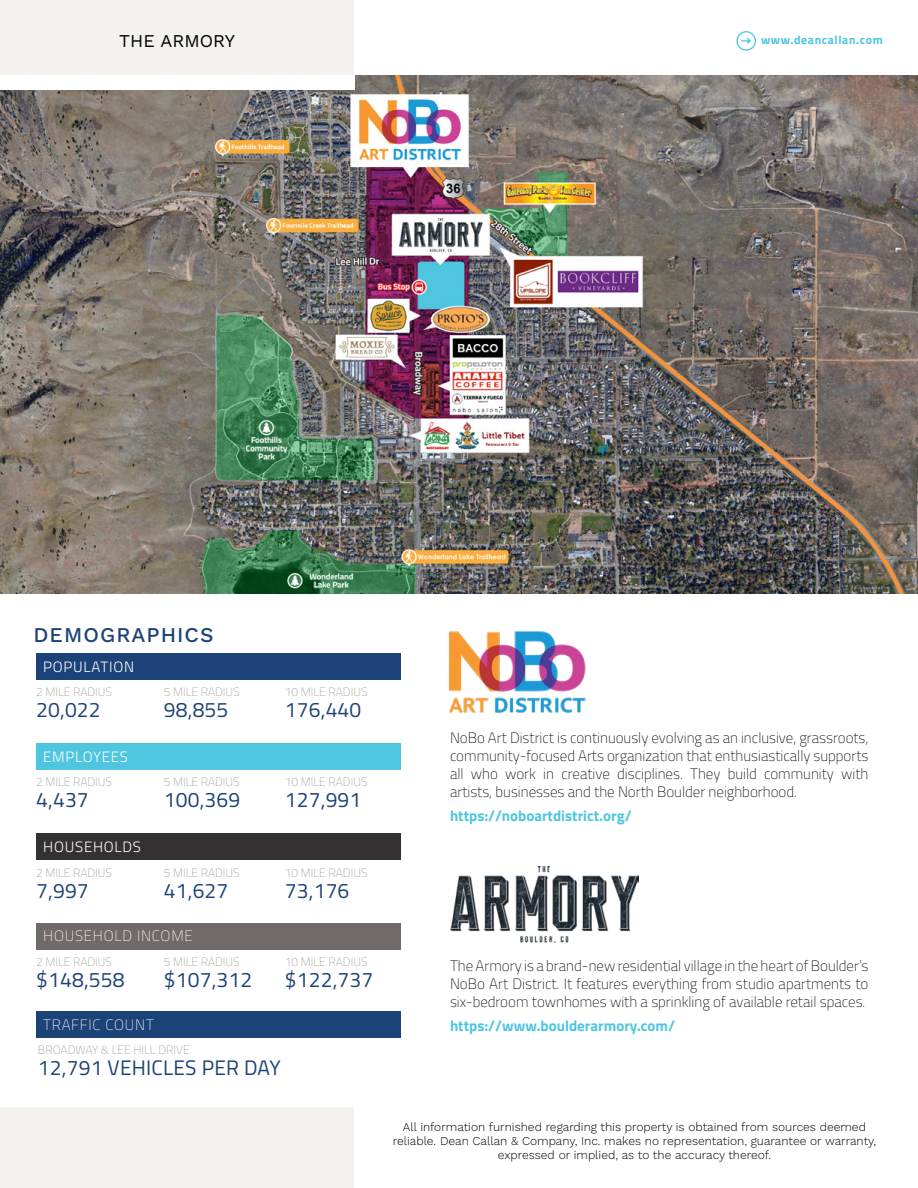
<style>
.page{position:relative;width:918px;height:1188px;background:#fff}
.page>*{position:absolute;margin:0;border:0;box-sizing:border-box;transform-origin:0 0}
.t1{font:21px "Cairo";letter-spacing:.01em;color:#1c4378}
.t2{font:500 21px "Work Sans";letter-spacing:.05em;color:#1c4378}
.t3{font:18px "Work Sans";color:#000}
.t4{font:200 15px/18px "Cairo";color:#000;text-align:justify}
.t5{font:700 15px "Cairo";color:#4fc6df}
.t6{font:300 15px "Cairo";letter-spacing:.05em;color:#fff}
.t7{font:200 15px "Cairo";letter-spacing:.05em;color:#fff}
.t8{font:300 12px/14.4px "Work Sans";color:#000;text-align:center}
.t9{font:200 12px "Cairo";color:#989899}
.t10{font:700 12px "Cairo";letter-spacing:.05em;color:#4fc6df}
</style>
<div class="page">
<img style="left:0;top:76px;width:918px;height:518px">
<div style="left:36px;top:653px;width:365px;height:27px;background:#1c4378"></div>
<div style="left:36px;top:743px;width:365px;height:27px;background:#4fc6df"></div>
<div style="left:36px;top:833px;width:365px;height:27px;background:#353132"></div>
<div style="left:36px;top:923px;width:365px;height:27px;background:#706a6b"></div>
<div style="left:36px;top:1011px;width:365px;height:27px;background:#1c4378"></div>
<div style="left:0;top:1107px;width:354px;height:81px;background:#f4f2ef"></div>
<div style="left:0;top:0;width:354px;height:81px;background:#f4f2ef"></div>
<svg style="left:736px;top:31px;width:20px;height:20px"></svg>
<div style="left:0;top:75px;width:354px;height:15px;background:#fff"></div>
<img style="left:448px;top:631px;width:138px;height:82px">
<img style="left:450px;top:866px;width:189px;height:77px">
<p class="t3" style="left:119px;top:30px;width:117px">THE ARMORY</p>
<p class="t10" style="left:761px;top:30px;width:123px">www.deancallan.com</p>
<h1 class="t2" style="left:33px;top:622px;width:182px">DEMOGRAPHICS</h1>
<p class="t6" style="left:43px;top:656px;width:92px">POPULATION</p>
<p class="t9" style="left:36px;top:684px;width:77px">2 MILE RADIUS</p>
<h1 class="t1" style="left:36px;top:695px;width:66px">20,022</h1>
<p class="t6" style="left:43px;top:746px;width:86px">EMPLOYEES</p>
<p class="t9" style="left:36px;top:773px;width:77px">2 MILE RADIUS</p>
<h1 class="t1" style="left:36px;top:784px;width:54px">4,437</h1>
<p class="t6" style="left:43px;top:836px;width:99px">HOUSEHOLDS</p>
<p class="t9" style="left:36px;top:864px;width:77px">2 MILE RADIUS</p>
<h1 class="t1" style="left:36px;top:875px;width:54px">7,997</h1>
<p class="t9" style="left:164px;top:684px;width:77px">5 MILE RADIUS</p>
<h1 class="t1" style="left:164px;top:695px;width:66px">98,855</h1>
<p class="t9" style="left:164px;top:773px;width:77px">5 MILE RADIUS</p>
<h1 class="t1" style="left:164px;top:784px;width:78px">100,369</h1>
<p class="t9" style="left:164px;top:864px;width:77px">5 MILE RADIUS</p>
<h1 class="t1" style="left:164px;top:875px;width:66px">41,627</h1>
<p class="t7" style="left:43px;top:926px;width:151px">HOUSEHOLD INCOME</p>
<p class="t9" style="left:36px;top:953px;width:77px">2 MILE RADIUS</p>
<h1 class="t1" style="left:36px;top:964px;width:90px">$148,558</h1>
<p class="t9" style="left:164px;top:953px;width:77px">5 MILE RADIUS</p>
<h1 class="t1" style="left:164px;top:964px;width:90px">$107,312</h1>
<p class="t9" style="left:285px;top:684px;width:84px">10 MILE RADIUS</p>
<h1 class="t1" style="left:285px;top:695px;width:78px">176,440</h1>
<p class="t9" style="left:285px;top:773px;width:84px">10 MILE RADIUS</p>
<h1 class="t1" style="left:285px;top:784px;width:78px">127,991</h1>
<p class="t9" style="left:285px;top:864px;width:84px">10 MILE RADIUS</p>
<h1 class="t1" style="left:285px;top:875px;width:66px">73,176</h1>
<p class="t9" style="left:285px;top:953px;width:84px">10 MILE RADIUS</p>
<h1 class="t1" style="left:285px;top:964px;width:90px">$122,737</h1>
<p class="t7" style="left:43px;top:1014px;width:112px">TRAFFIC COUNT</p>
<p class="t9" style="left:38px;top:1041px;width:153px">BROADWAY &amp; LEE HILL DRIVE</p>
<h1 class="t1" style="left:38px;top:1052px;width:244px">12,791 VEHICLES PER DAY</h1>
<p class="t4" style="left:450px;top:728px;width:420px">NoBo Art District is continuously evolving as an inclusive, grassroots, community-focused Arts organization that enthusiastically supports all who work in creative disciplines. They build community with artists, businesses and the North Boulder neighborhood.</p>
<p class="t5" style="left:450px;top:804px;width:183px">https://noboartdistrict.org/</p>
<p class="t4" style="left:450px;top:956px;width:420px">The Armory is a brand-new residential village in the heart of Boulder’s NoBo Art District. It features everything from studio apartments to six-bedroom townhomes with a sprinkling of available retail spaces.</p>
<p class="t5" style="left:450px;top:1014px;width:227px">https://www.boulderarmory.com/</p>
<p class="t8" style="left:393px;top:1120px;width:485px">All information furnished regarding this property is obtained from sources deemed reliable. Dean Callan &amp; Company, Inc. makes no representation, guarantee or warranty, expressed or implied, as to the accuracy thereof.</p>
</div>
